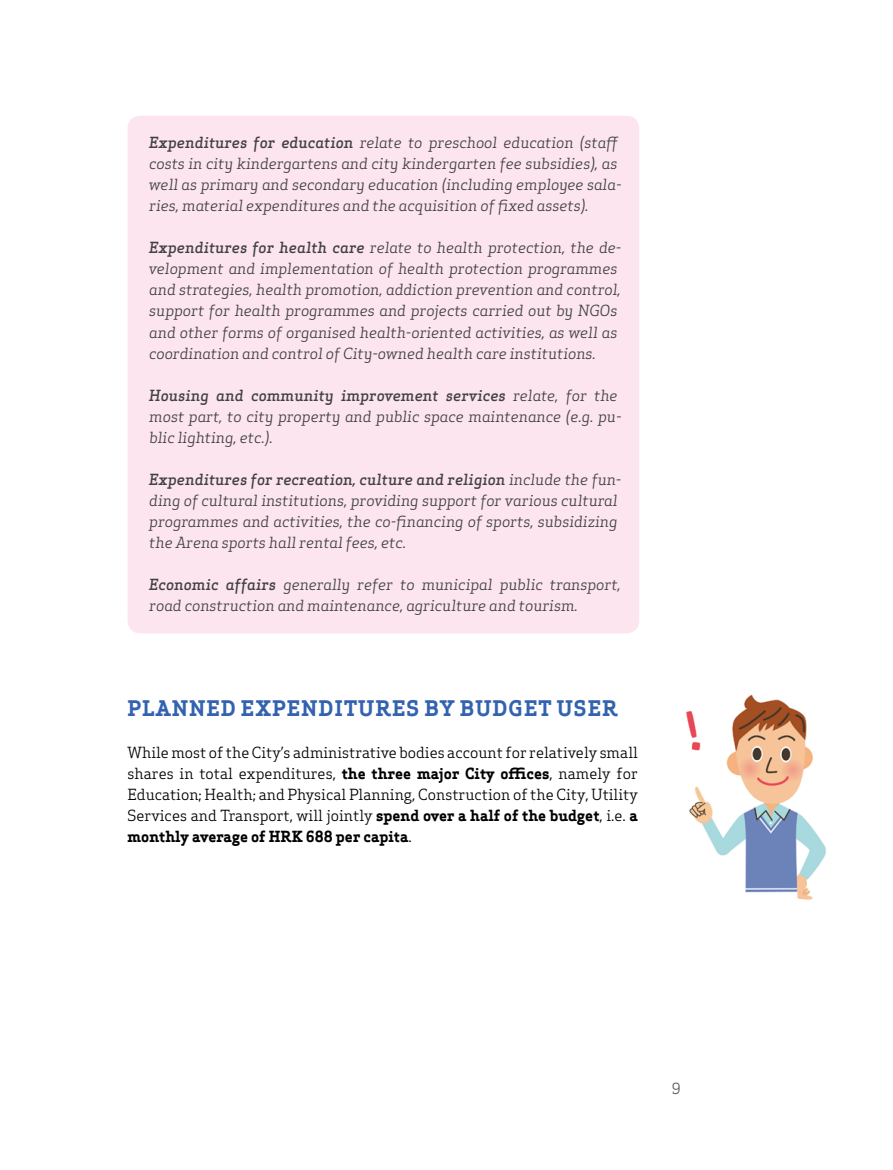
<style>
.page{position:relative;width:893px;height:1170px;background:#fff}
.page>*{position:absolute;margin:0;border:0;box-sizing:border-box;transform-origin:0 0}
.t1{font:700 21px "Apex Serif";letter-spacing:.05em;color:#3363af}
.t2{font:italic 15px/21px "Apex Serif";color:#414042}
.t3{font:15px/21px "Apex Serif";color:#000;text-align:justify}
.t4{font:15px "Apex Serif";color:#58595b}
.s1{font-weight:500}
.s2{font-weight:700}
</style>
<div class="page">
<div style="left:128px;top:116px;width:511px;height:517px;background:#fce5ef;border-radius:13px"></div>
<img style="left:686px;top:694px;width:140px;height:206px">
<p class="t2" style="left:149px;top:132px;width:474px"><span class="s1">Expenditures for education</span> relate to preschool education (staff costs in city kindergartens and city kindergarten fee subsidies), as well as primary and secondary education (including employee sala&shy;ries, material expenditures and the acquisition of fixed assets).</p>
<p class="t2" style="left:149px;top:237px;width:474px"><span class="s1">Expenditures for health care</span> relate to health protection, the de&shy;velopment and implementation of health protection programmes and strategies, health promotion, addiction prevention and control, support for health programmes and projects carried out by NGOs and other forms of organised health-oriented activities, as well as coordination and control of City-owned health care institutions.</p>
<p class="t2" style="left:149px;top:384px;width:474px"><span class="s1">Housing and community improvement services</span> relate, for the most part, to city property and public space maintenance (e.g. pu&shy;blic lighting, etc.).</p>
<p class="t2" style="left:149px;top:468px;width:474px"><span class="s1">Expenditures for recreation, culture and religion</span> include the fun&shy;ding of cultural institutions, providing support for various cultural programmes and activities, the co-financing of sports, subsidizing the Arena sports hall rental fees, etc.</p>
<p class="t2" style="left:149px;top:573px;width:473px"><span class="s1">Economic affairs</span> generally refer to municipal public transport, road construction and maintenance, agriculture and tourism.</p>
<h1 class="t1" style="left:128px;top:694px;width:492px">PLANNED EXPENDITURES BY BUDGET USER</h1>
<p class="t3" style="left:128px;top:741px;width:512px">While most of the City’s administrative bodies account for relatively small shares in total expenditures, <span class="s2">the three major City offices</span>, namely for Education; Health; and Physical Planning, Construction of the City, Utility Services and Transport, will jointly <span class="s2">spend over a half of the budget</span>, i.e. <span class="s2">a monthly average of HRK 688 per capita</span>.</p>
<p class="t4" style="left:672px;top:1078px;width:10px">9</p>
</div>
